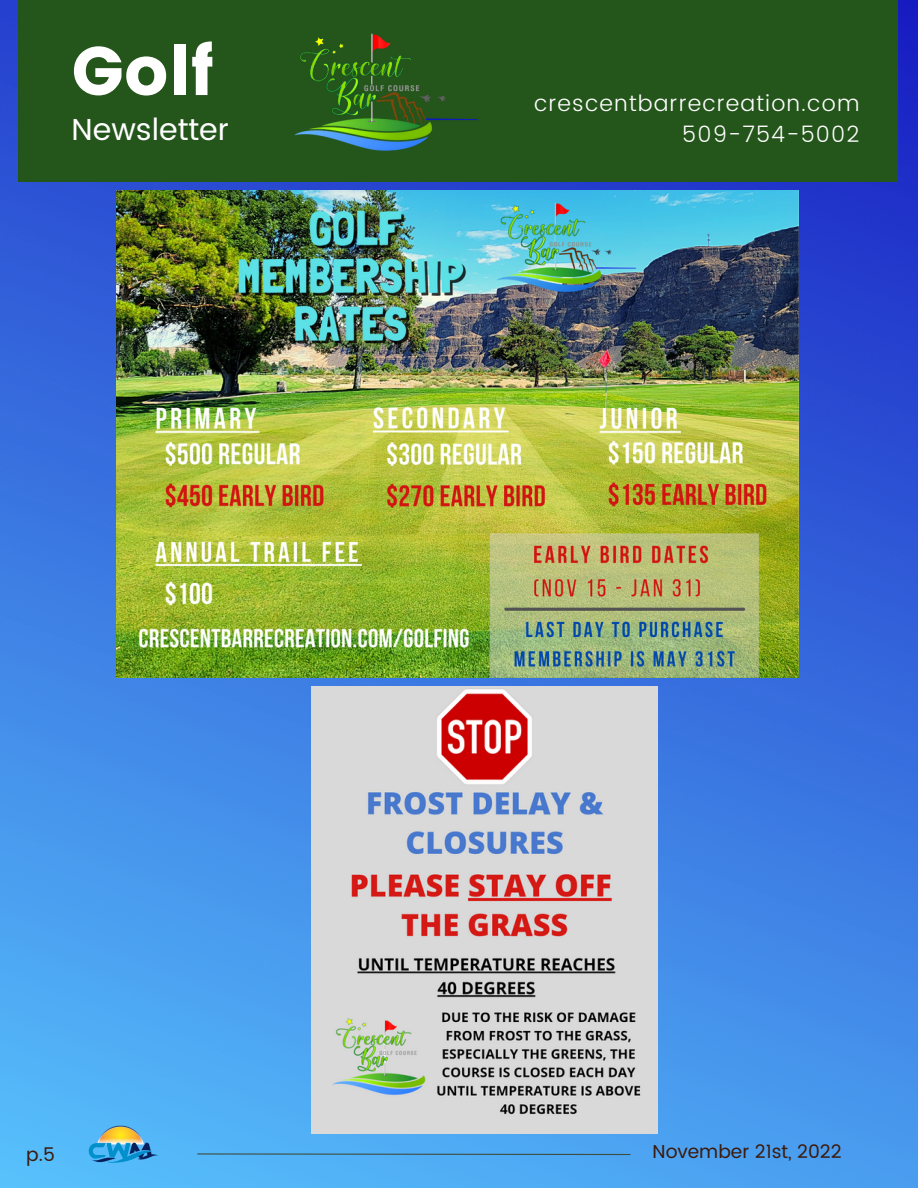
<style>
.page{position:relative;width:918px;height:1188px;background:#fff}
.page>*{position:absolute;margin:0;border:0;box-sizing:border-box;transform-origin:0 0}
.t1{font:68.4px "Poppins";color:#fff}
.t2{font:30.3px "Poppins";color:#fff}
.t3{font:300 22.35px/31.2px "Poppins";letter-spacing:.05em;color:#fff;text-align:right}
.t4{font:18.75px "Poppins";color:#3c1a0c}
</style>
<div class="page">
<img style="left:0;top:0;width:918px;height:1188px">
<div style="left:18px;top:0;width:880px;height:181px;background:#24551b"></div>
<svg style="left:196px;top:1153px;width:436px;height:3px"></svg>
<img style="left:294px;top:33px;width:185px;height:118px">
<img style="left:87px;top:1125px;width:72px;height:39px">
<img style="left:311px;top:686px;width:347px;height:448px">
<img style="left:117px;top:190px;width:682px;height:488px">
<h1 class="t1" style="left:72px;top:31px;width:143px">Golf</h1>
<h2 class="t2" style="left:72px;top:112px;width:159px">Newsletter</h2>
<p class="t3" style="left:534px;top:88px;width:327px">crescentbarrecreation.com<br>509-754-5002</p>
<p class="t4" style="left:26px;top:1143px;width:30px">p.5</p>
<p class="t4" style="left:653px;top:1141px;width:191px">November 21st, 2022</p>
</div>
